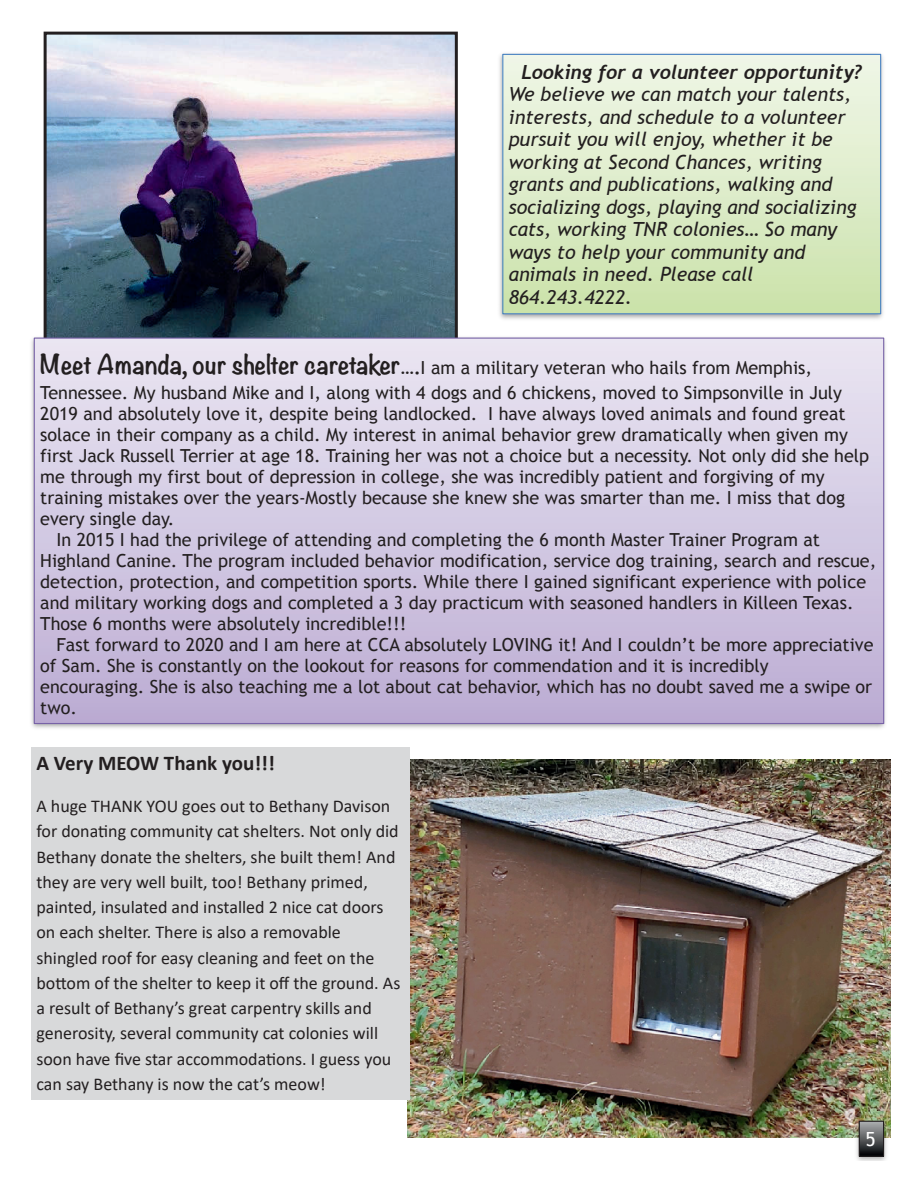
<style>
.page{position:relative;width:918px;height:1188px;background:#fff}
.page>*{position:absolute;margin:0;border:0;box-sizing:border-box;transform-origin:0 0}
.t1{font:700 21px "Calibri";color:#231f20}
.t2{font:italic 19.5px/22.5px "Trebuchet MS";color:#231f20}
.t3{font:italic 700 19.5px "Trebuchet";color:#231f20}
.t4{font:19.5px "Trebuchet MS";color:#fff}
.t5{font:18px/25px "Trebuchet MS";color:#231f20}
.t6{font:18px/25.2px "Calibri";color:#231f20}
.s1{font-family:"Noteworthy";font-weight:700;font-size:24px}
.s2{font-weight:700}
</style>
<div class="page">
<img style="left:407px;top:759px;width:484px;height:378px">
<img style="left:499px;top:53px;width:384px;height:266px">
<div style="left:503px;top:54px;width:378px;height:260px;background:linear-gradient(to bottom,#f1f7e9,#cbe2ab)"></div>
<div style="left:502px;top:54px;width:379px;height:260px;border:1px solid #4982c2"></div>
<img style="left:854px;top:1119px;width:35px;height:42px">
<svg style="left:861px;top:1123px;width:21px;height:32px"></svg>
<div style="left:859px;top:1121px;width:25px;height:36px;border:1px solid #231f20"></div>
<img style="left:48px;top:36px;width:406px;height:299px">
<div style="left:44px;top:32px;width:414px;height:311px;border:3px solid #231f20"></div>
<img style="left:31px;top:335px;width:855px;height:393px">
<div style="left:34px;top:338px;width:850px;height:386px;background:linear-gradient(to bottom,#eae7f3,#bbacd3)"></div>
<div style="left:31px;top:747px;width:379px;height:353px;background:#d8d9da"></div>
<p class="t3" style="left:521px;top:60px;width:342px">Looking for a volunteer opportunity?</p>
<p class="t2" style="left:509px;top:83px;width:349px">We believe we can match your talents, interests, and schedule to a volunteer pursuit you will enjoy, whether it be working at Second Chances, writing grants and publications, walking and socializing dogs, playing and socializing cats, working TNR colonies… So many ways to help your community and animals in need. Please call 864.243.4222.</p>
<p class="t5" style="left:40px;top:355px;width:803px"><span class="s1">Meet Amanda, our shelter caretaker</span><span class="s2">….</span>I am a military veteran who hails from Memphis,<br>Tennessee. My husband Mike and I, along with 4 dogs and 6 chickens, moved to Simpsonville in July</p>
<p class="t5" style="left:40px;top:401px;width:807px">2019 and absolutely love it, despite being landlocked. I have always loved animals and found great</p>
<p class="t5" style="left:40px;top:422px;width:809px">solace in their company as a child. My interest in animal behavior grew dramatically when given my</p>
<p class="t5" style="left:40px;top:443px;width:830px">first Jack Russell Terrier at age 18. Training her was not a choice but a necessity. Not only did she help</p>
<p class="t5" style="left:40px;top:464px;width:786px">me through my first bout of depression in college, she was incredibly patient and forgiving of my</p>
<p class="t5" style="left:40px;top:485px;width:806px">training mistakes over the years-Mostly because she knew she was smarter than me. I miss that dog</p>
<p class="t5" style="left:40px;top:506px;width:136px">every single day.</p>
<p class="t5" style="left:57px;top:527px;width:765px">In 2015 I had the privilege of attending and completing the 6 month Master Trainer Program at</p>
<p class="t5" style="left:40px;top:548px;width:838px">Highland Canine. The program included behavior modification, service dog training, search and rescue,</p>
<p class="t5" style="left:40px;top:569px;width:827px">detection, protection, and competition sports. While there I gained significant experience with police</p>
<p class="t5" style="left:40px;top:590px;width:815px">and military working dogs and completed a 3 day practicum with seasoned handlers in Killeen Texas.</p>
<p class="t5" style="left:40px;top:611px;width:368px">Those 6 months were absolutely incredible!!!</p>
<p class="t5" style="left:57px;top:632px;width:818px">Fast forward to 2020 and I am here at CCA absolutely LOVING it! And I couldn’t be more appreciative</p>
<p class="t5" style="left:40px;top:653px;width:730px">of Sam. She is constantly on the lookout for reasons for commendation and it is incredibly</p>
<p class="t5" style="left:40px;top:674px;width:834px">encouraging. She is also teaching me a lot about cat behavior, which has no doubt saved me a swipe or</p>
<p class="t5" style="left:40px;top:695px;width:38px">two.</p>
<p class="t1" style="left:36px;top:748px;width:240px">A Very MEOW Thank you!!!</p>
<p class="t6" style="left:36px;top:793px;width:365px">A huge THANK YOU goes out to Bethany Davison for dona@ng community cat shelters. Not only did Bethany donate the shelters, she built them! And they are very well built, too! Bethany primed, painted, insulated and installed 2 nice cat doors on each shelter. There is also a removable shingled roof for easy cleaning and feet on the boCom of the shelter to keep it off the ground. As a result of Bethany’s great carpentry skills and generosity, several community cat colonies will soon have five star accommoda@ons. I guess you can say Bethany is now the cat’s meow!</p>
<p class="t4" style="left:866px;top:1127px;width:12px">5</p>
</div>
